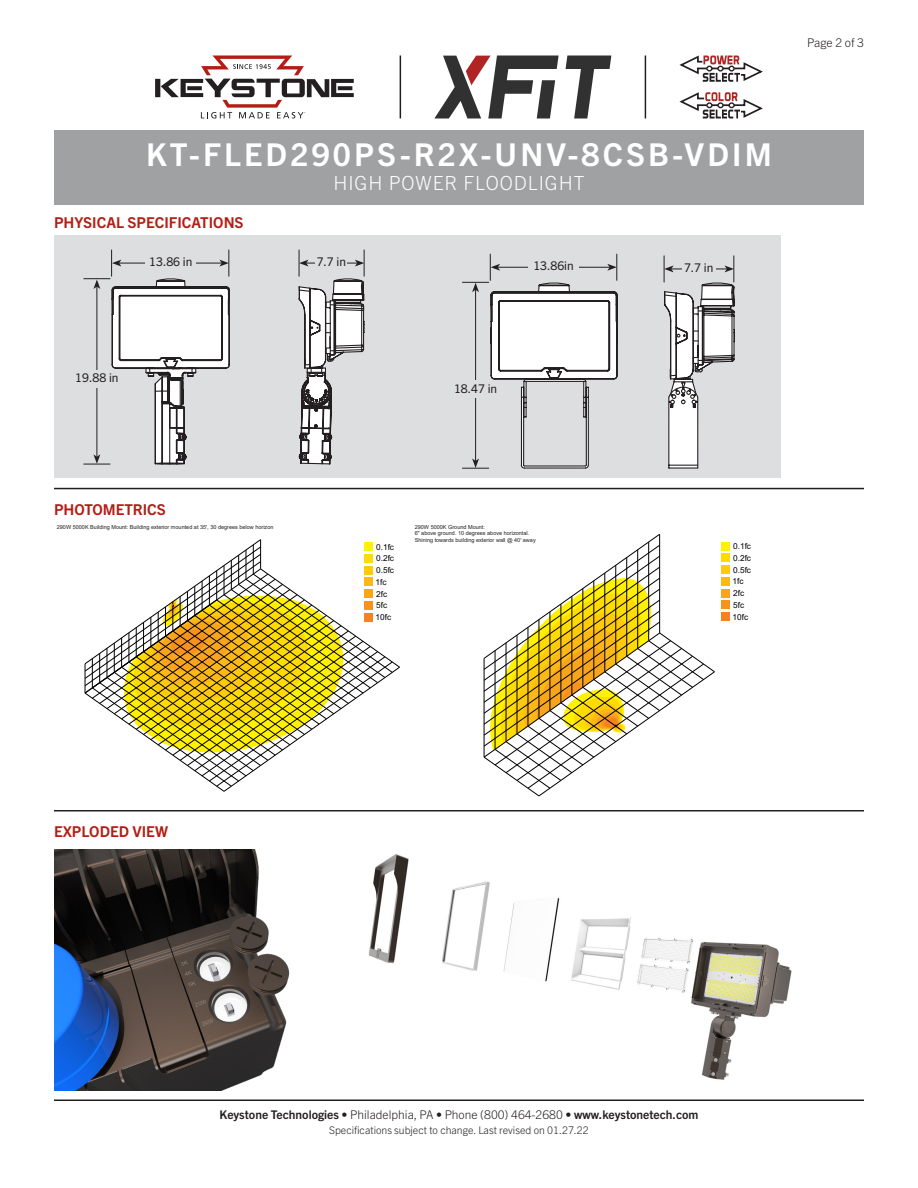
<style>
.page{position:relative;width:918px;height:1188px;background:#fff}
.page>*{position:absolute;margin:0;border:0;box-sizing:border-box;transform-origin:0 0}
.t1{font:700 31.5px "Trade Gothic Next LT Pro";letter-spacing:.1em;color:#fff}
.SubTitle{font:300 19.5px "Trade Gothic Next LT Pro";letter-spacing:.05em;color:#fff}
.Heading_01{font:700 15px "Trade Gothic Next LT Pro";color:#b41d15}
.t2{font:700 12px "Trade Gothic Next LT Pro";color:#231f20}
.t3{font:12px "Trade Gothic Next LT Pro";color:#231f20}
.Page{font:300 12px "Trade Gothic Next LT Pro";color:#231f20}
.Rev{font:300 10.5px "Trade Gothic Next LT Pro";color:#231f20}
.t4{font:8.25px/11.7px "Arial";color:#000}
.t5{font:8.25px/11.7px "Arial";color:#000}
.t6{font:5.55px/6.6px "Arial";color:#231f20}
.t7{font:5.55px "Arial";color:#231f20}
.s1{font-style:inherit}
.s2{font-weight:300}
</style>
<div class="page">
<hr style="left:54px;top:1100px;width:810px;height:1px;background:#231f20">
<hr style="left:54px;top:810px;width:810px;height:2px;background:#231f20">
<div style="left:54px;top:130px;width:810px;height:75px;background:#a0a1a3"></div>
<hr style="left:54px;top:488px;width:810px;height:1px;background:#231f20">
<div style="left:54px;top:236px;width:726px;height:242px;background:#dddee0"></div>
<svg style="left:462px;top:254px;width:273px;height:215px"></svg>
<img style="left:54px;top:850px;width:236px;height:241px">
<svg style="left:84px;top:250px;width:316px;height:541px"></svg>
<div style="left:722px;top:542px;width:8px;height:8px;background:#fff101"></div>
<div style="left:722px;top:554px;width:8px;height:8px;background:#ffdc01"></div>
<div style="left:722px;top:566px;width:8px;height:8px;background:#feca0a"></div>
<div style="left:722px;top:577px;width:8px;height:9px;background:#fcb814"></div>
<div style="left:722px;top:589px;width:8px;height:8px;background:#f9a51b"></div>
<div style="left:722px;top:601px;width:8px;height:8px;background:#f7931d"></div>
<div style="left:722px;top:613px;width:8px;height:8px;background:#f58220"></div>
<svg style="left:484px;top:534px;width:231px;height:262px"></svg>
<hr style="left:400px;top:56px;width:1px;height:62px;background:#231f20">
<hr style="left:645px;top:56px;width:1px;height:62px;background:#231f20">
<svg style="left:434px;top:56px;width:177px;height:62px"></svg>
<svg style="left:155px;top:55px;width:199px;height:64px"></svg>
<svg style="left:679px;top:55px;width:84px;height:27px"></svg>
<svg style="left:679px;top:92px;width:84px;height:27px"></svg>
<img style="left:368px;top:853px;width:424px;height:227px">
<p class="t1" style="left:146px;top:133px;width:627px">KT-FLED290PS-R2X-UNV-8CSB-VDIM</p>
<p class="SubTitle" style="left:333px;top:169px;width:253px">HIGH POWER FLOODLIGHT</p>
<p class="Heading_01" style="left:54px;top:212px;width:191px">PHYSICAL SPECIFICATIONS</p>
<p class="t3" style="left:149px;top:253px;width:45px">13.86 in</p>
<p class="t3" style="left:317px;top:253px;width:31px">7.7 in</p>
<p class="t3" style="left:533px;top:257px;width:42px">13.86in</p>
<p class="t3" style="left:684px;top:259px;width:31px">7.7 in</p>
<p class="Page" style="left:807px;top:34px;width:58px">Page 2 of 3</p>
<p class="t3" style="left:75px;top:370px;width:45px">19.88 in</p>
<p class="t3" style="left:454px;top:380px;width:45px">18.47 in</p>
<p class="Heading_01" style="left:54px;top:499px;width:113px">PHOTOMETRICS</p>
<p class="t7" style="left:57px;top:523px;width:218px">290<span class="s1">W</span> 5000<span class="s1">K</span> Building Mount: <span class="s1">Building exterior mounted at</span> 35<span class="s1">'</span>, 30 degrees below horizon</p>
<p class="t4" style="left:376px;top:541px;width:20px">0.1fc<br>0.2fc<br>0.5fc<br>1fc<br>2fc<br>5fc<br>10fc</p>
<p class="t6" style="left:415px;top:523px;width:123px">290W 5000K Ground Mount:<br>6" above ground. 10 degrees above horizontal.<br>Shining towards building exterior wall @ 40' away</p>
<p class="t5" style="left:733px;top:540px;width:20px">0.1fc<br>0.2fc<br>0.5fc<br>1fc<br>2fc<br>5fc<br>10fc</p>
<p class="Heading_01" style="left:54px;top:822px;width:115px">EXPLODED VIEW</p>
<p class="t2" style="left:220px;top:1107px;width:480px">Keystone Technologies <span class="s2">• Philadelphia, PA • Phone (800) 464-2680 •</span> www.keystonetech.com</p>
<p class="Rev" style="left:329px;top:1123px;width:261px">Specifications subject to change. Last revised on 01.27.22</p>
</div>
